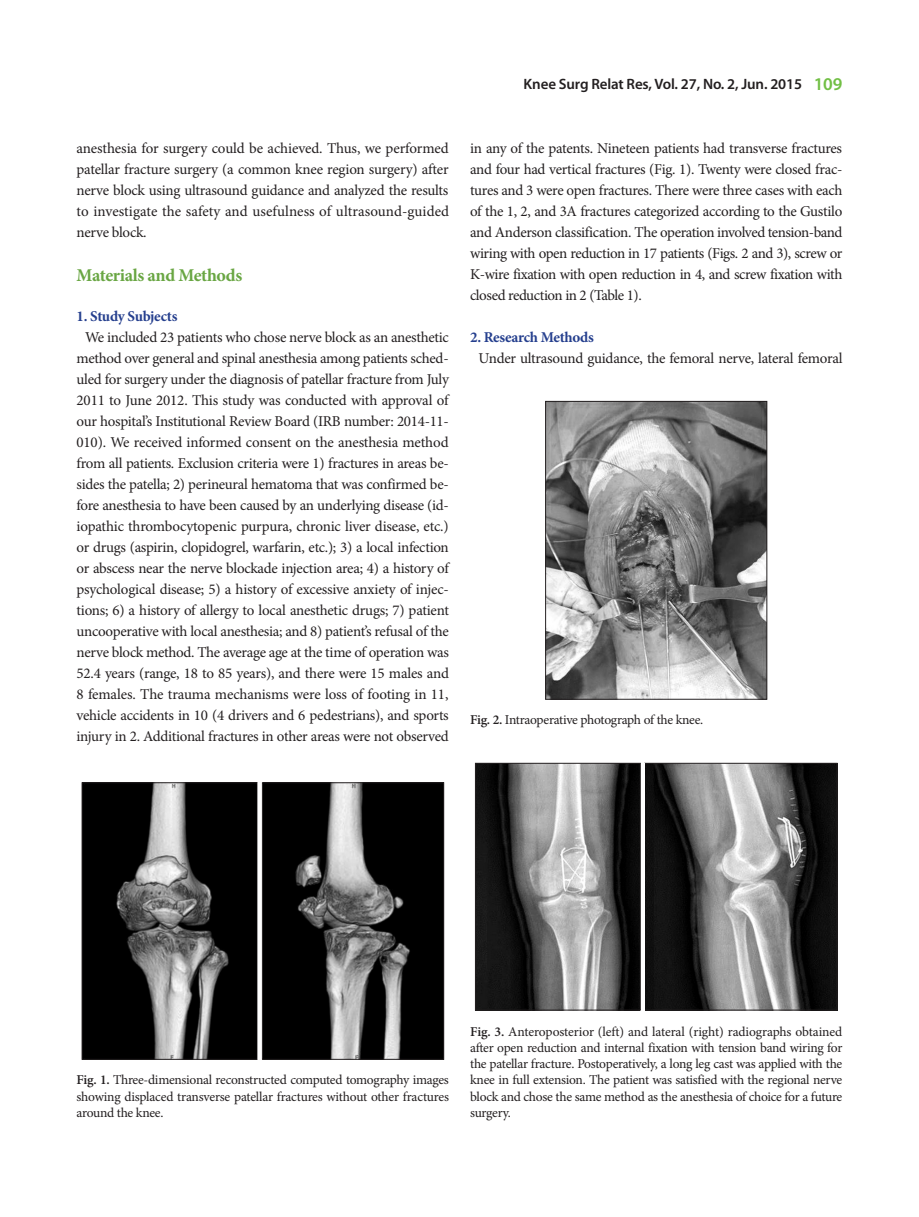
<style>
.page{position:relative;width:919px;height:1217px;background:#fff}
.page>*{position:absolute;margin:0;border:0;box-sizing:border-box;transform-origin:0 0}
.서론{font:700 18px "Minion Pro";letter-spacing:-.02em;color:#69a643}
.본문{font:15px/21px "Minion Pro";letter-spacing:-.02em;color:#231f20;text-align:justify}
.머리말홀수{font:600 15px "Myriad Pro";letter-spacing:-.01em;color:#231f20}
.서론1{font:700 15px "Minion Pro";letter-spacing:-.02em;color:#253f8e}
.그림제목{font:13.5px/16.2px "Minion Pro";letter-spacing:-.02em;color:#231f20;text-align:justify}
.s1{font-size:18px;color:#71bf44}
.s2{font-weight:600}
</style>
<div class="page">
<img style="left:84px;top:782px;width:358px;height:276px">
<div style="left:82px;top:782px;width:175px;height:277px;border:1px solid #231f20"></div>
<svg style="left:258px;top:782px;width:4px;height:277px"></svg>
<div style="left:262px;top:782px;width:182px;height:277px;border:1px solid #231f20"></div>
<img style="left:547px;top:403px;width:218px;height:294px">
<div style="left:545px;top:401px;width:222px;height:298px;border:1px solid #231f20"></div>
<img style="left:477px;top:764px;width:358px;height:244px">
<div style="left:644px;top:762px;width:193px;height:248px;border:1px solid #231f20"></div>
<svg style="left:640px;top:762px;width:4px;height:248px"></svg>
<div style="left:475px;top:762px;width:165px;height:248px;border:1px solid #231f20"></div>
<p class="머리말홀수" style="left:523px;top:74px;width:320px">Knee Surg Relat Res, Vol. 27, No. 2, Jun. 2015 <span class="s1">109</span></p>
<p class="본문" style="left:77px;top:137px;width:374px">anesthesia for surgery could be achieved. Thus, we performed patellar fracture surgery (a common knee region surgery) after nerve block using ultrasound guidance and analyzed the results to investigate the safety and usefulness of ultrasound-guided nerve block.</p>
<p class="서론" style="left:77px;top:263px;width:167px">Materials and Methods</p>
<p class="서론1" style="left:77px;top:305px;width:102px">1. Study Subjects</p>
<p class="본문" style="left:77px;top:326px;width:374px;text-align:center">We included 23 patients who chose nerve block as an anesthetic method over general and spinal anesthesia among patients sched&shy;uled for surgery under the diagnosis of patellar fracture from July 2011 to June 2012. This study was conducted with approval of our hospital’s Institutional Review Board (IRB number: 2014-11- 010). We received informed consent on the anesthesia method from all patients. Exclusion criteria were 1) fractures in areas be&shy;sides the patella; 2) perineural hematoma that was confirmed be&shy;fore anesthesia to have been caused by an underlying disease (id&shy;iopathic thrombocytopenic purpura, chronic liver disease, etc.) or drugs (aspirin, clopidogrel, warfarin, etc.); 3) a local infection or abscess near the nerve blockade injection area; 4) a history of psychological disease; 5) a history of excessive anxiety of injec&shy;tions; 6) a history of allergy to local anesthetic drugs; 7) patient uncooperative with local anesthesia; and 8) patient’s refusal of the nerve block method. The average age at the time of operation was 52.4 years (range, 18 to 85 years), and there were 15 males and 8 females. The trauma mechanisms were loss of footing in 11, vehicle accidents in 10 (4 drivers and 6 pedestrians), and sports injury in 2. Additional fractures in other areas were not observed</p>
<p class="본문" style="left:470px;top:137px;width:374px">in any of the patents. Nineteen patients had transverse fractures and four had vertical fractures (Fig. 1). Twenty were closed frac&shy;tures and 3 were open fractures. There were three cases with each of the 1, 2, and 3A fractures categorized according to the Gustilo and Anderson classification. The operation involved tension-band wiring with open reduction in 17 patients (Figs. 2 and 3), screw or K-wire fixation with open reduction in 4, and screw fixation with closed reduction in 2 (Table 1).</p>
<p class="서론1" style="left:470px;top:326px;width:125px">2. Research Methods</p>
<p class="본문" style="left:478px;top:347px;width:365px">Under ultrasound guidance, the femoral nerve, lateral femoral</p>
<p class="그림제목" style="left:470px;top:711px;width:235px"><span class="s2">Fig. 2.</span> Intraoperative photograph of the knee.</p>
<p class="그림제목" style="left:77px;top:1071px;width:374px"><span class="s2">Fig. 1.</span> Three-dimensional reconstructed computed tomography images showing displaced transverse patellar fractures without other fractures around the knee.</p>
<p class="그림제목" style="left:470px;top:1023px;width:374px"><span class="s2">Fig. 3.</span> Anteroposterior (left) and lateral (right) radiographs obtained after open reduction and internal fixation with tension band wiring for the patellar fracture. Postoperatively, a long leg cast was applied with the knee in full extension. The patient was satisfied with the regional nerve block and chose the same method as the anesthesia of choice for a future surgery.</p>
</div>
